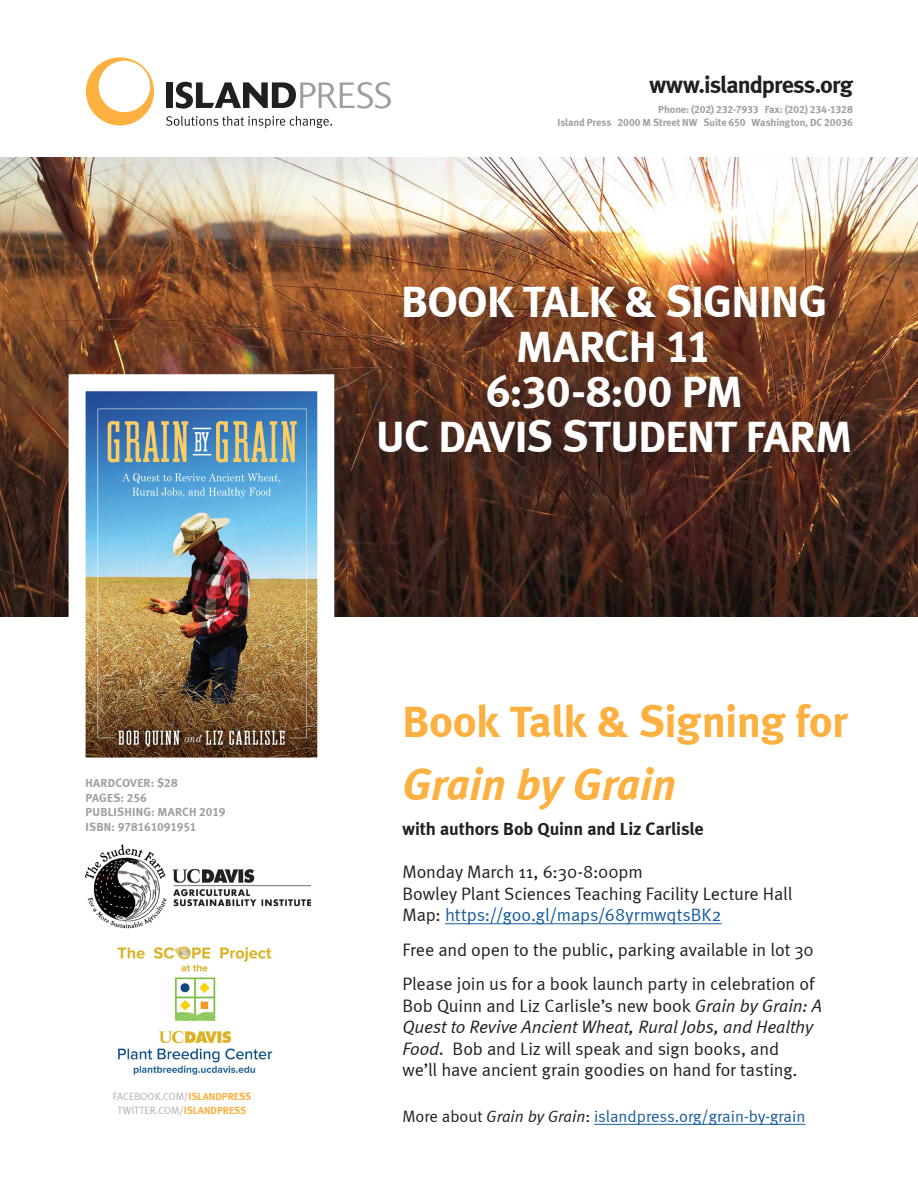
<style>
.page{position:relative;width:918px;height:1188px;background:#fff}
.page>*{position:absolute;margin:0;border:0;box-sizing:border-box;transform-origin:0 0}
.copy-SINGLE{font:45px/45px "Meta Bold LF";letter-spacing:-.015em;color:#fff;text-align:center}
.heading-SINGLE{font:45px/63px "Meta Bold LF";letter-spacing:-.015em;color:#fbb03f}
.t1{font:24px "Meta Bold LF";letter-spacing:-.04em;color:#231f20}
.heading-SINGLE-2{font:18px/21.6px "Meta Normal";letter-spacing:-.01em;color:#231f20}
.heading-SINGLE-3{font:18px "Meta Bold LF";letter-spacing:-.005em;color:#231f20}
.t2{font:16.5px "Meta Normal";color:#175d9e}
.book-info-SINGLE{font:12px/14.4px "Meta Bold LF";letter-spacing:.015em;color:#9d9fa2}
.t3{font:10.5px "Meta Bold LF";letter-spacing:-.01em;color:#9d9fa2}
.t4{font:10.5px "Meta Normal";color:#aeafb3}
.s1{font-family:"Meta Bold LF";color:#fbb03f}
.s2{font-style:italic}
.s3{color:#175d9e}
.s4{color:#231f20}
.s5{font-style:italic;color:#231f20}
</style>
<div class="page">
<svg style="left:86px;top:57px;width:68px;height:69px"></svg>
<div style="left:166px;top:82px;width:7px;height:26px;background:#231f20"></div>
<svg style="left:176px;top:82px;width:215px;height:27px"></svg>
<svg style="left:166px;top:116px;width:166px;height:12px"></svg>
<img style="left:0;top:158px;width:918px;height:459px">
<hr style="left:445px;top:924px;width:277px;height:1px;background:#175d9e">
<div style="left:367px;top:274px;width:507px;height:203px;background:#231f20;opacity:.65"></div>
<img style="left:60px;top:366px;width:283px;height:392px">
<hr style="left:594px;top:1124px;width:211px;height:1px;background:#175d9e">
<img style="left:86px;top:845px;width:225px;height:84px">
<img style="left:117px;top:946px;width:156px;height:129px">
<p class="book-info-SINGLE" style="left:86px;top:776px;width:94px">HARDCOVER: $28<br>PAGES: 256</p>
<p class="book-info-SINGLE" style="left:86px;top:805px;width:142px">PUBLISHING: MARCH 2019</p>
<p class="book-info-SINGLE" style="left:86px;top:819px;width:113px">ISBN: 978161091951</p>
<p class="t4" style="left:113px;top:1090px;width:140px">FACEBOOK.COM/<span class="s1">ISLANDPRESS</span></p>
<p class="t4" style="left:118px;top:1105px;width:130px">TWITTER.COM/<span class="s1">ISLANDPRESS</span></p>
<p class="t1" style="left:649px;top:70px;width:205px">www.islandpress.org</p>
<p class="t3" style="left:658px;top:103px;width:196px">Phone: (202) 232-7933 Fax: (202) 234-1328</p>
<p class="t3" style="left:557px;top:116px;width:297px">Island Press 2000 M Street NW Suite 650 Washington, DC 20036</p>
<p class="copy-SINGLE" style="left:376px;top:279px;width:478px">BOOK TALK &amp; SIGNING<br>MARCH 11<br>6:30-8:00 PM<br>UC DAVIS STUDENT FARM</p>
<p class="heading-SINGLE" style="left:402px;top:690px;width:447px">Book Talk &amp; Signing for<br><span class="s2">Grain by Grain</span></p>
<p class="heading-SINGLE-3" style="left:402px;top:818px;width:303px">with authors Bob Quinn and Liz Carlisle</p>
<p class="heading-SINGLE-2" style="left:402px;top:861px;width:391px">Monday March 11, 6:30-8:00pm<br>Bowley Plant Sciences Teaching Facility Lecture Hall<br>Map: <span class="s3">https://goo.gl/maps/68yrmwqtsBK2</span></p>
<p class="heading-SINGLE-2" style="left:402px;top:938px;width:413px">Free and open to the public, parking available in lot 30</p>
<p class="heading-SINGLE-2" style="left:402px;top:973px;width:421px">Please join us for a book launch party in celebration of Bob Quinn and Liz Carlisle’s new book <span class="s2">Grain by Grain: A Quest to Revive Ancient Wheat, Rural Jobs, and Healthy Food.</span> Bob and Liz will speak and sign books, and<br>we’ll have ancient grain goodies on hand for tasting.</p>
<p class="t2" style="left:402px;top:1107px;width:404px"><span class="s4">More about</span> <span class="s5">Grain by Grain</span><span class="s4">:</span> islandpress.org/grain-by-grain</p>
</div>
